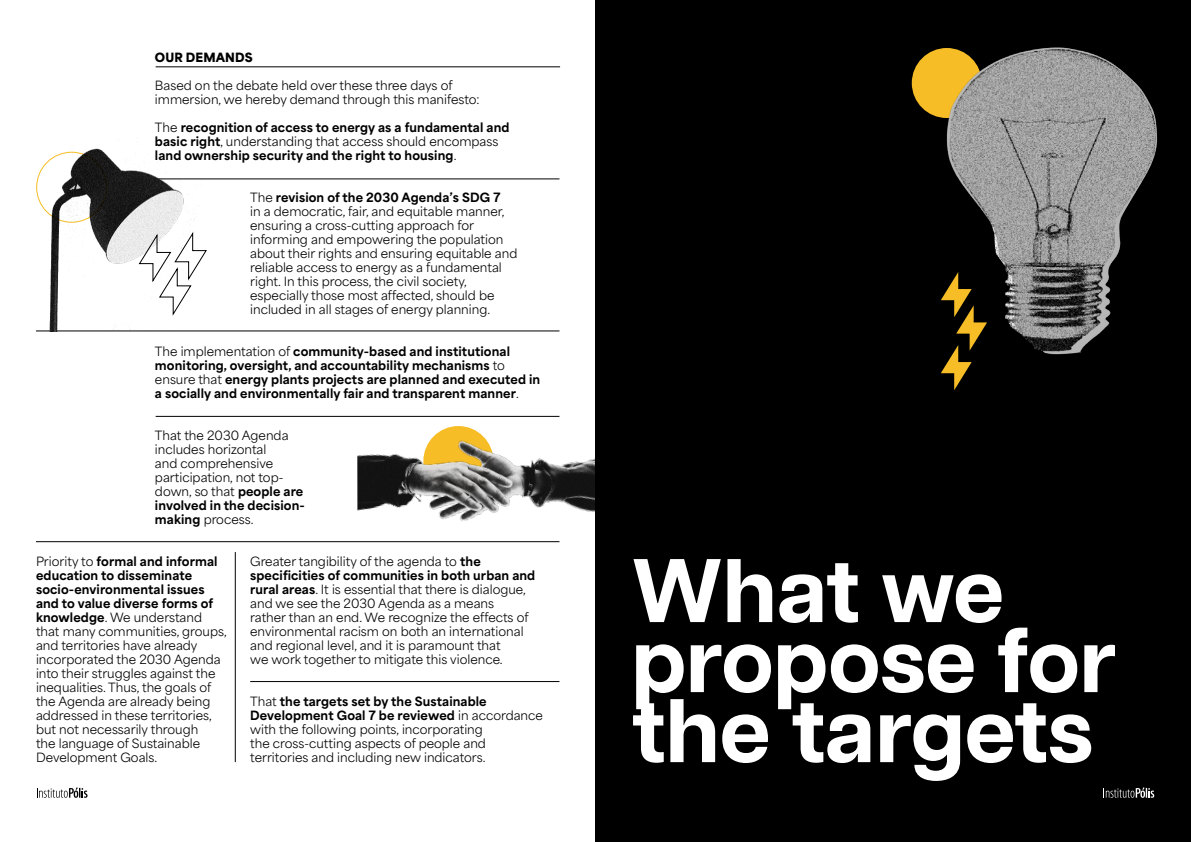
<style>
.page{position:relative;width:1191px;height:842px;background:#fff}
.page>*{position:absolute;margin:0;border:0;box-sizing:border-box;transform-origin:0 0}
.t1{font:700 90px/70px "Articulat CF";color:#fff}
.t2{font:12px/14px "Area Normal";color:#000}
.t3{font:800 12px/14px "Area Normal";letter-spacing:.01em;color:#000}
.t4{font:900 12px "Area Normal";letter-spacing:.01em;color:#000}
.s1{font-weight:400}
.s2{font-weight:800}
</style>
<div class="page">
<svg style="left:37px;top:787px;width:51px;height:11px"></svg>
<hr style="left:155px;top:179px;width:404px;height:1px;background:#000">
<hr style="left:36px;top:331px;width:523px;height:1px;background:#000">
<hr style="left:156px;top:416px;width:403px;height:1px;background:#000">
<hr style="left:36px;top:541px;width:523px;height:1px;background:#000">
<hr style="left:250px;top:681px;width:309px;height:1px;background:#000">
<img style="left:36px;top:141px;width:166px;height:190px">
<div style="left:36px;top:152px;width:71px;height:71px;border:1px solid #f7bd26;border-radius:50%"></div>
<svg style="left:139px;top:232px;width:68px;height:83px"></svg>
<hr style="left:235px;top:552px;width:1px;height:210px;background:#000">
<img style="left:357px;top:415px;width:238px;height:128px">
<div style="left:595px;top:0;width:596px;height:842px;background:#000"></div>
<img style="left:911px;top:47px;width:246px;height:308px">
<svg style="left:940px;top:272px;width:47px;height:118px"></svg>
<svg style="left:1103px;top:787px;width:51px;height:11px"></svg>
<hr style="left:156px;top:66px;width:404px;height:1px;background:#000">
<p class="t4" style="left:155px;top:46px;width:99px">OUR DEMANDS</p>
<p class="t2" style="left:155px;top:77px;width:326px">Based on the debate held over these three days of immersion, we hereby demand through this manifesto:</p>
<p class="t3" style="left:155px;top:119px;width:356px"><span class="s1">The</span> recognition of access to energy as a fundamental and basic right<span class="s1">, understanding that access should encompass </span>land ownership security and the right to housing<span class="s1">.</span></p>
<p class="t2" style="left:250px;top:189px;width:269px">The <span class="s2">revision of the 2030 Agenda’s SDG 7<br></span>in a democratic, fair, and equitable manner, ensuring a cross-cutting approach for informing and empowering the population about their rights and ensuring equitable and reliable access to energy as a fundamental right. In this process, the civil society, especially those most affected, should be included in all stages of energy planning.</p>
<p class="t3" style="left:155px;top:343px;width:387px"><span class="s1">The implementation of</span> community-based and institutional monitoring, oversight, and accountability mechanisms <span class="s1">to ensure that</span> energy plants projects are planned and executed in a socially and environmentally fair and transparent manner<span class="s1">.</span></p>
<p class="t2" style="left:155px;top:427px;width:151px">That the 2030 Agenda includes horizontal<br>and comprehensive participation, not top&shy;down, so that <span class="s2">people are involved in the decision&shy;making</span> process.</p>
<p class="t2" style="left:36px;top:553px;width:192px">Priority to <span class="s2">formal and informal education to disseminate socio-environmental issues and to value diverse forms of knowledge</span>. We understand that many communities, groups, and territories have already incorporated the 2030 Agenda into their struggles against the inequalities. Thus, the goals of the Agenda are already being addressed in these territories, but not necessarily through<br>the language of Sustainable<br>Development Goals.</p>
<p class="t2" style="left:250px;top:553px;width:287px">Greater tangibility of the agenda to <span class="s2">the specificities of communities in both urban and rural areas</span>. It is essential that there is dialogue, and we see the 2030 Agenda as a means<br>rather than an end. We recognize the effects of environmental racism on both an international and regional level, and it is paramount that<br>we work together to mitigate this violence.</p>
<p class="t2" style="left:250px;top:693px;width:294px">That <span class="s2">the targets set by the Sustainable Development Goal 7 be reviewed</span> in accordance with the following points, incorporating<br>the cross-cutting aspects of people and territories and including new indicators.</p>
<h1 class="t1" style="left:631px;top:553px;width:486px">What we propose for the targets</h1>
</div>
